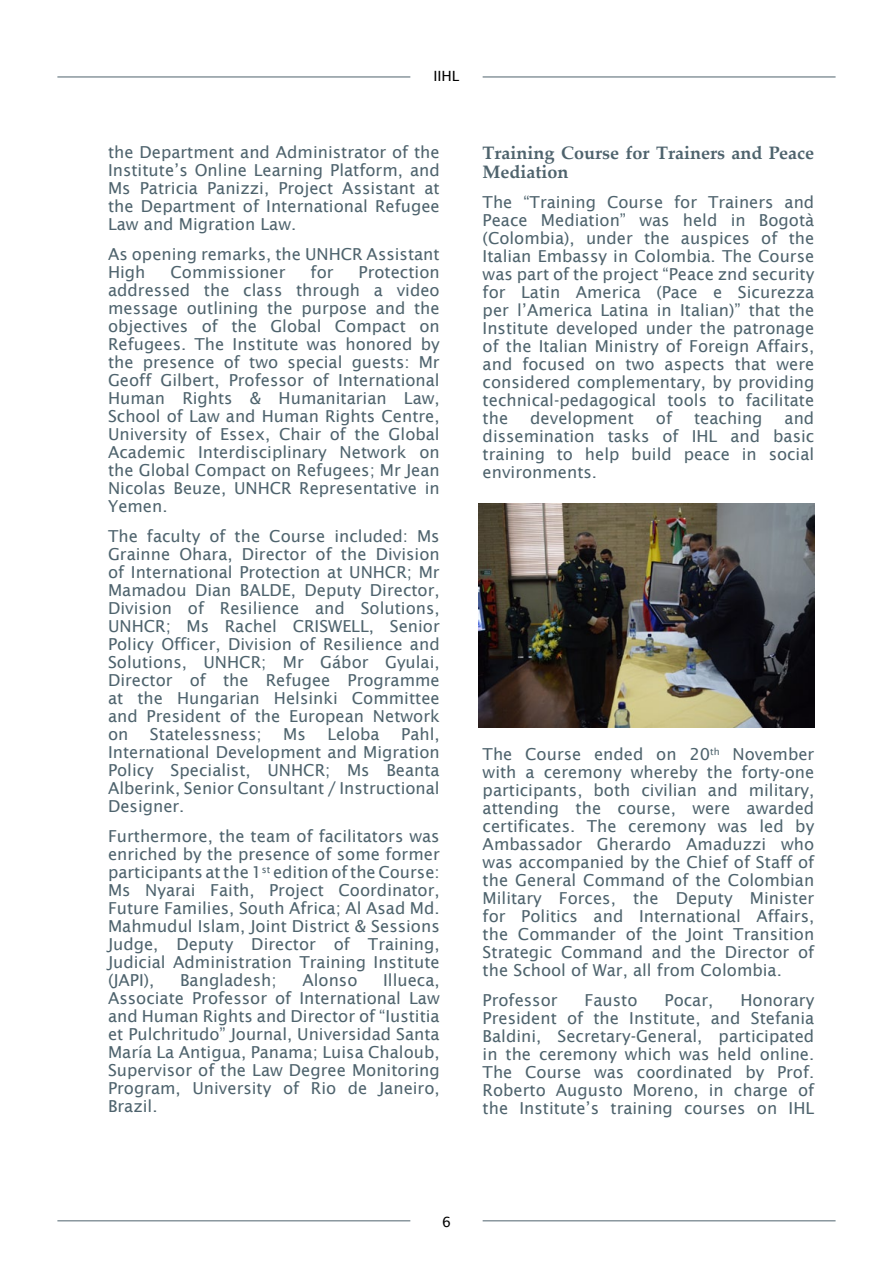
<style>
.page{position:relative;width:893px;height:1263px;background:#fff}
.page>*{position:absolute;margin:0;border:0;box-sizing:border-box;transform-origin:0 0}
.t1{font:700 18px/19.4px "Palatino Linotype";color:#4e636d}
.t2{font:16.5px/18px "Lucida Sans";color:#4e636d;text-align:justify}
.t3{font:14.1px "Lucida Sans";color:#000}
</style>
<div class="page">
<hr style="left:483px;top:1220px;width:353px;height:1px;background:#4e636d">
<hr style="left:57px;top:1220px;width:353px;height:1px;background:#4e636d">
<hr style="left:483px;top:77px;width:353px;height:1px;background:#4e636d">
<hr style="left:57px;top:77px;width:353px;height:1px;background:#4e636d">
<img style="left:478px;top:503px;width:336px;height:224px">
<p class="t3" style="left:433px;top:68px;width:28px">IIHL</p>
<p class="t2" style="left:108px;top:143px;width:333px">the Department and Administrator of the Institute’s Online Learning Platform, and Ms Patricia Panizzi, Project Assistant at the Department of International Refugee Law and Migration Law.</p>
<p class="t2" style="left:108px;top:245px;width:333px">As opening remarks, the UNHCR Assistant<br>High</p>
<p class="t2" style="left:171px;top:263px;width:117px">Commissioner</p>
<p class="t2" style="left:311px;top:263px;width:24px">for</p>
<p class="t2" style="left:108px;top:263px;width:333px;text-indent:251px">Protection addressed the class through a video message outlining the purpose and the objectives of the Global Compact on Refugees. The Institute was honored by the presence of two special guests: Mr Geoff Gilbert, Professor of International Human Rights &amp; Humanitarian Law, School of Law and Human Rights Centre, University of Essex, Chair of the Global Academic Interdisciplinary Network on the Global Compact on Refugees; Mr Jean Nicolas Beuze, UNHCR Representative in Yemen.</p>
<p class="t2" style="left:108px;top:527px;width:333px">The faculty of the Course included: Ms Grainne Ohara, Director of the Division of International Protection at UNHCR; Mr Mamadou Dian BALDE, Deputy Director, Division of Resilience and Solutions, UNHCR; Ms Rachel CRISWELL, Senior Policy Officer, Division of Resilience and Solutions, UNHCR; Mr Gábor Gyulai, Director of the Refugee Programme at the Hungarian Helsinki Committee and President of the European Network on</p>
<p class="t2" style="left:108px;top:725px;width:333px;text-indent:293px">Pahl, International Development and Migration Policy Specialist, UNHCR; Ms Beanta Alberink, Senior Consultant / Instructional Designer.</p>
<p class="t2" style="left:108px;top:827px;width:333px">Furthermore, the team of facilitators was enriched by the presence of some former participants at the 1<sup>st</sup> edition of the Course:<br>Ms Nyarai Faith, Project Coordinator, Future Families, South Africa; Al Asad Md.<br>Mahmudul Islam, Joint District &amp; Sessions Judge, Deputy Director of Training, Judicial Administration Training Institute (JAPI),</p>
<p class="t2" style="left:150px;top:725px;width:113px">Statelessness;</p>
<p class="t2" style="left:283px;top:725px;width:24px">Ms</p>
<p class="t2" style="left:327px;top:725px;width:54px">Leloba</p>
<p class="t2" style="left:108px;top:971px;width:333px;text-indent:275px">Illueca, Associate Professor of International Law and Human Rights and Director of “Iustitia et Pulchritudo” Journal, Universidad Santa María La Antigua, Panama; Luisa Chaloub, Supervisor of the Law Degree Monitoring Program, University of Rio de Janeiro, Brazil.</p>
<p class="t2" style="left:180px;top:971px;width:98px">Bangladesh;</p>
<p class="t2" style="left:302px;top:971px;width:57px">Alonso</p>
<p class="t1" style="left:483px;top:142px;width:333px">Training Course for Trainers and Peace<br>Mediation</p>
<p class="t2" style="left:483px;top:193px;width:333px">The “Training Course for Trainers and Peace Mediation” was held in Bogotà (Colombia), under the auspices of the Italian Embassy in Colombia. The Course was part of the project “Peace znd security for Latin America (Pace e Sicurezza per l’America Latina in Italian)” that the Institute developed under the patronage of the Italian Ministry of Foreign Affairs, and focused on two aspects that were considered complementary, by providing technical-pedagogical tools to facilitate the</p>
<p class="t2" style="left:530px;top:409px;width:105px">development</p>
<p class="t2" style="left:656px;top:409px;width:18px">of</p>
<p class="t2" style="left:694px;top:409px;width:70px">teaching</p>
<p class="t2" style="left:483px;top:409px;width:333px;text-indent:302px">and dissemination tasks of IHL and basic training to help build peace in social environments.</p>
<p class="t2" style="left:483px;top:745px;width:333px">The Course ended on 20<sup>th</sup> November with a ceremony whereby the forty-one participants, both civilian and military, attending the course, were awarded certificates. The ceremony was led by Ambassador Gherardo Amaduzzi who was accompanied by the Chief of Staff of the General Command of the Colombian Military Forces, the Deputy Minister for Politics and International Affairs, the Commander of the Joint Transition Strategic Command and the Director of the School of War, all from Colombia.</p>
<p class="t2" style="left:483px;top:991px;width:76px">Professor</p>
<p class="t2" style="left:585px;top:991px;width:54px">Fausto</p>
<p class="t2" style="left:665px;top:991px;width:50px">Pocar,</p>
<p class="t2" style="left:483px;top:991px;width:333px;text-indent:258px">Honorary President of the Institute, and Stefania Baldini, Secretary-General, participated in the ceremony which was held online.<br>The Course was coordinated by Prof.<br>Roberto Augusto Moreno, in charge of the Institute’s training courses on IHL</p>
<p class="t3" style="left:442px;top:1214px;width:10px">6</p>
</div>
